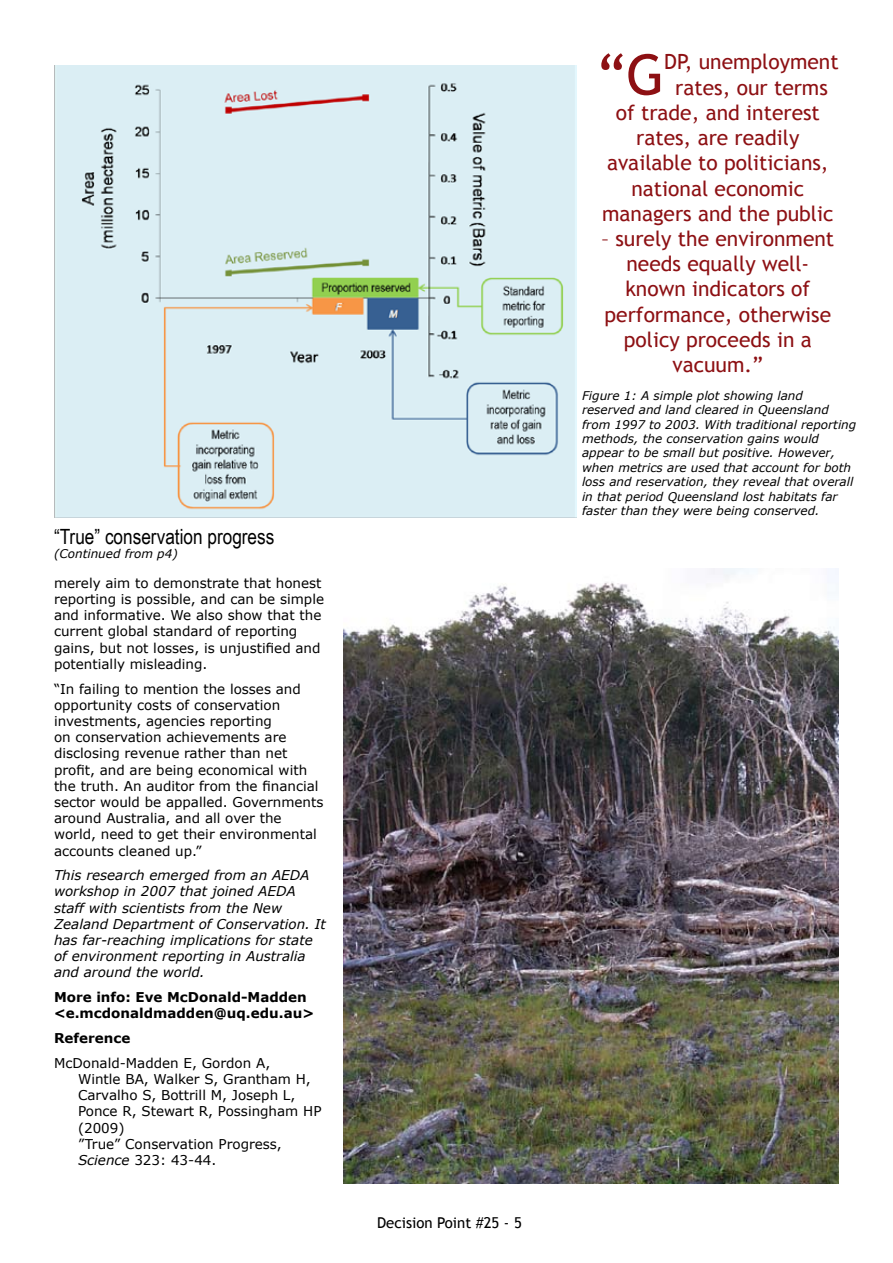
<style>
.page{position:relative;width:893px;height:1263px;background:#fff}
.page>*{position:absolute;margin:0;border:0;box-sizing:border-box;transform-origin:0 0}
.t1{font:56.25px "Trebuchet MS";color:#8d1013}
.t2{font:21px/25.2px "Trebuchet MS";color:#8d1013;text-align:center}
.t3{font:21px "Arial Narrow";color:#000}
.t4{font:15px "Trebuchet MS";color:#000}
.t5{font:13.5px/16.2px "Verdana";color:#000}
.t6{font:italic 13.5px/16.2px "Verdana";color:#000}
.t7{font:700 13.5px/16.2px "Verdana";color:#000}
.t8{font:italic 12px/14.4px "Verdana";color:#000}
.s1{font-style:italic}
</style>
<div class="page">
<img style="left:54px;top:66px;width:523px;height:451px">
<img style="left:343px;top:568px;width:496px;height:615px">
<h2 class="t3" style="left:54px;top:521px;width:222px">“True” conservation progress</h2>
<p class="t8" style="left:54px;top:546px;width:125px">(Continued from p4)</p>
<p class="t5" style="left:54px;top:574px;width:272px">merely aim to demonstrate that honest reporting is possible, and can be simple and informative. We also show that the current global standard of reporting gains, but not losses, is unjustified and potentially misleading.</p>
<p class="t5" style="left:54px;top:680px;width:271px">“In failing to mention the losses and opportunity costs of conservation investments, agencies reporting<br>on conservation achievements are disclosing revenue rather than net profit, and are being economical with the truth. An auditor from the financial sector would be appalled. Governments around Australia, and all over the world, need to get their environmental accounts cleaned up.”</p>
<p class="t6" style="left:54px;top:867px;width:273px">This research emerged from an AEDA workshop in 2007 that joined AEDA staff with scientists from the New Zealand Department of Conservation. It has far-reaching implications for state of environment reporting in Australia and around the world.</p>
<p class="t7" style="left:54px;top:989px;width:262px">More info: Eve McDonald-Madden &lt;e.mcdonaldmadden@uq.edu.au&gt;</p>
<p class="t7" style="left:54px;top:1030px;width:78px">Reference</p>
<p class="t5" style="left:78px;top:1054px;width:245px;text-indent:-24px">McDonald-Madden E, Gordon A,<br>Wintle BA, Walker S, Grantham H,<br>Carvalho S, Bottrill M, Joseph L,<br>Ponce R, Stewart R, Possingham HP (2009)<br>”True” Conservation Progress,<br><span class="s1">Science</span> 323: 43-44.</p>
<p class="t4" style="left:377px;top:1213px;width:146px">Decision Point #25 - 5</p>
<h1 class="t1" style="left:597px;top:42px;width:69px">“G</h1>
<h2 class="t2" style="left:664px;top:50px;width:176px">DP, unemployment</h2>
<h2 class="t2" style="left:675px;top:75px;width:154px">rates, our terms</h2>
<h2 class="t2" style="left:616px;top:100px;width:206px">of trade, and interest</h2>
<h2 class="t2" style="left:636px;top:125px;width:165px">rates, are readily</h2>
<h2 class="t2" style="left:607px;top:151px;width:223px">available to politicians,</h2>
<h2 class="t2" style="left:631px;top:176px;width:174px">national economic</h2>
<h2 class="t2" style="left:602px;top:201px;width:233px">managers and the public</h2>
<h2 class="t2" style="left:601px;top:226px;width:234px">– surely the environment needs equally well&shy;known indicators of performance, otherwise policy proceeds in a vacuum.”</h2>
<p class="t8" style="left:582px;top:388px;width:276px">Figure 1: A simple plot showing land reserved and land cleared in Queensland from 1997 to 2003. With traditional reporting methods, the conservation gains would appear to be small but positive. However, when metrics are used that account for both loss and reservation, they reveal that overall in that period Queensland lost habitats far faster than they were being conserved.</p>
</div>
